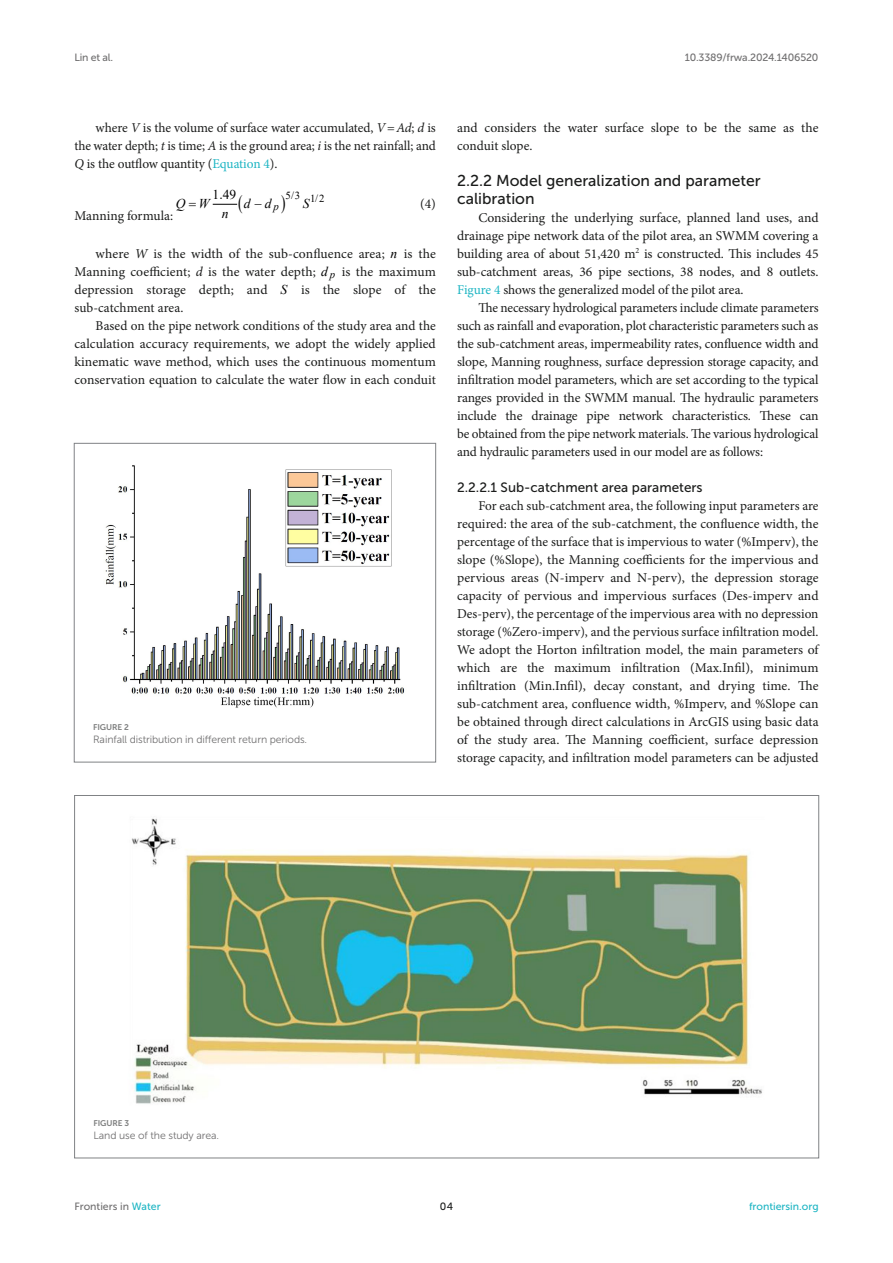
<style>
.page{position:relative;width:893px;height:1263px;background:#fff}
.page>*{position:absolute;margin:0;border:0;box-sizing:border-box;transform-origin:0 0}
.HEAD_3{font:15.75px/18px "Museo Sans 500";color:#1b1c1b}
.TEXT_FLUSH{font:13.5px/18px "Minion Pro";color:#1b1c1b;text-align:justify}
.TEXT{font:13.5px/18px "Minion Pro";letter-spacing:-.005em;color:#1b1c1b;text-align:justify}
.HEAD_4{font:13.5px "Museo Sans 500";color:#1b1c1b}
.EQ{font:13.5px "Minion Pro";letter-spacing:-.005em;color:#1b1c1b}
.spi-math-img{font:italic 13.5px "Times New Roman";color:#000}
.spi-math-img-2{font:13.5px "Times New Roman";color:#000}
.spi-math-img-3{font:10.8px "Times New Roman";color:#000}
.spi-math-img-4{font:italic 10.8px "Times New Roman";color:#000}
.FIG_LEG{font:10.5px "Museo Sans 300";letter-spacing:-.01em;color:#706f70}
.t1{font:10.5px "Museo Sans 500";letter-spacing:-.015em;color:#706f70}
.t2{font:10.5px "Museo Sans 500";color:#1db5c3}
.t3{font:10.5px "Museo Sans 500";color:#1b1c1b}
.FIG_HD{font:8.25px "Museo Sans 700";letter-spacing:-.01em;color:#7e7f7f}
.s1{font-style:italic}
.s2{color:#1db5c3}
.s3{font-family:"Times New Roman";font-style:italic;color:#000}
</style>
<div class="page">
<img style="left:105px;top:465px;width:300px;height:243px">
<div style="left:74px;top:443px;width:362px;height:319px;border:1px solid #808285"></div>
<img style="left:131px;top:818px;width:631px;height:286px">
<svg style="left:213px;top:203px;width:25px;height:2px"></svg>
<p class="t1" style="left:74px;top:51px;width:40px">Lin et al.</p>
<p class="t1" style="left:685px;top:51px;width:135px">10.3389/frwa.2024.1406520</p>
<p class="TEXT_FLUSH" style="left:74px;top:119px;width:363px;text-indent:21px">where <span class="s1">V</span> is the volume of surface water accumulated, <span class="s1">V</span>=<span class="s1">Ad</span>; <span class="s1">d</span> is the water depth; <span class="s1">t</span> is time; <span class="s1">A</span> is the ground area; <span class="s1">i</span> is the net rainfall; and <span class="s1">Q</span> is the outflow quantity (<span class="s2">Equation 4</span>).</p>
<p class="EQ" style="left:74px;top:206px;width:100px">Manning formula:</p>
<p class="spi-math-img-2" style="left:213px;top:185px;width:25px">1.49</p>
<p class="spi-math-img-3" style="left:285px;top:189px;width:41px">5/3 1/2</p>
<p class="EQ" style="left:420px;top:194px;width:17px">(4)</p>
<p class="spi-math-img" style="left:176px;top:194px;width:35px">Q W</p>
<p class="spi-math-img" style="left:244px;top:194px;width:29px">d d</p>
<p class="spi-math-img" style="left:303px;top:194px;width:8px">S</p>
<p class="spi-math-img-4" style="left:273px;top:199px;width:7px">p</p>
<p class="spi-math-img" style="left:222px;top:205px;width:8px">n</p>
<p class="TEXT_FLUSH" style="left:96px;top:245px;width:303px">where <span class="s1">W</span> is the width of the sub-confluence area; <span class="s3">n</span></p>
<p class="TEXT_FLUSH" style="left:404px;top:245px;width:33px">is the</p>
<p class="TEXT_FLUSH" style="left:74px;top:263px;width:262px">Manning coefficient; <span class="s1">d</span> is the water depth; <span class="s3">d</span> <sub>p</sub></p>
<p class="TEXT_FLUSH" style="left:342px;top:263px;width:95px">is the maximum</p>
<p class="TEXT_FLUSH" style="left:74px;top:281px;width:195px">depression storage depth; and</p>
<p class="spi-math-img" style="left:280px;top:280px;width:8px">S</p>
<p class="TEXT_FLUSH" style="left:301px;top:281px;width:136px">is the slope of the</p>
<p class="TEXT_FLUSH" style="left:74px;top:299px;width:111px">sub-catchment area.</p>
<p class="TEXT" style="left:74px;top:317px;width:363px;text-indent:21px">Based on the pipe network conditions of the study area and the calculation accuracy requirements, we adopt the widely applied kinematic wave method, which uses the continuous momentum conservation equation to calculate the water flow in each conduit</p>
<p class="FIG_HD" style="left:93px;top:722px;width:37px">FIGURE 2</p>
<p class="FIG_LEG" style="left:93px;top:734px;width:216px">Rainfall distribution in different return periods.</p>
<p class="TEXT" style="left:457px;top:119px;width:363px">and considers the water surface slope to be the same as the conduit slope.</p>
<p class="HEAD_3" style="left:457px;top:172px;width:305px">2.2.2 Model generalization and parameter calibration</p>
<p class="TEXT_FLUSH" style="left:457px;top:209px;width:363px;text-indent:21px">Considering the underlying surface, planned land uses, and drainage pipe network data of the pilot area, an SWMM covering a building area of about 51,420 m<sup>2</sup> is constructed. This includes 45 sub-catchment areas, 36 pipe sections, 38 nodes, and 8 outlets.<br><span class="s2">Figure 4</span> shows the generalized model of the pilot area.</p>
<p class="TEXT" style="left:457px;top:299px;width:363px;text-indent:21px">The necessary hydrological parameters include climate parameters such as rainfall and evaporation, plot characteristic parameters such as the sub-catchment areas, impermeability rates, confluence width and slope, Manning roughness, surface depression storage capacity, and infiltration model parameters, which are set according to the typical ranges provided in the SWMM manual. The hydraulic parameters include the drainage pipe network characteristics. These can be obtained from the pipe network materials. The various hydrological and hydraulic parameters used in our model are as follows:</p>
<p class="HEAD_4" style="left:457px;top:480px;width:247px">2.2.2.1 Sub-catchment area parameters</p>
<p class="TEXT_FLUSH" style="left:457px;top:497px;width:363px;text-indent:21px">For each sub-catchment area, the following input parameters are required: the area of the sub-catchment, the confluence width, the percentage of the surface that is impervious to water (%Imperv), the slope (%Slope), the Manning coefficients for the impervious and pervious areas (N-imperv and N-perv), the depression storage capacity of pervious and impervious surfaces (Des-imperv and Des-perv), the percentage of the impervious area with no depression storage (%Zero-imperv), and the pervious surface infiltration model.<br>We adopt the Horton infiltration model, the main parameters of which are the maximum infiltration (Max.Infil), minimum infiltration (Min.Infil), decay constant, and drying time. The sub-catchment area, confluence width, %Imperv, and %Slope can be obtained through direct calculations in ArcGIS using basic data of the study area. The Manning coefficient, surface depression storage capacity, and infiltration model parameters can be adjusted</p>
<p class="FIG_HD" style="left:94px;top:1118px;width:37px">FIGURE 3</p>
<p class="FIG_LEG" style="left:94px;top:1130px;width:127px">Land use of the study area.</p>
<p class="t1" style="left:74px;top:1200px;width:88px">Frontiers in <span class="s2">Water</span></p>
<p class="t3" style="left:440px;top:1200px;width:15px">04</p>
<p class="t2" style="left:749px;top:1200px;width:71px">frontiersin.org</p>
</div>
